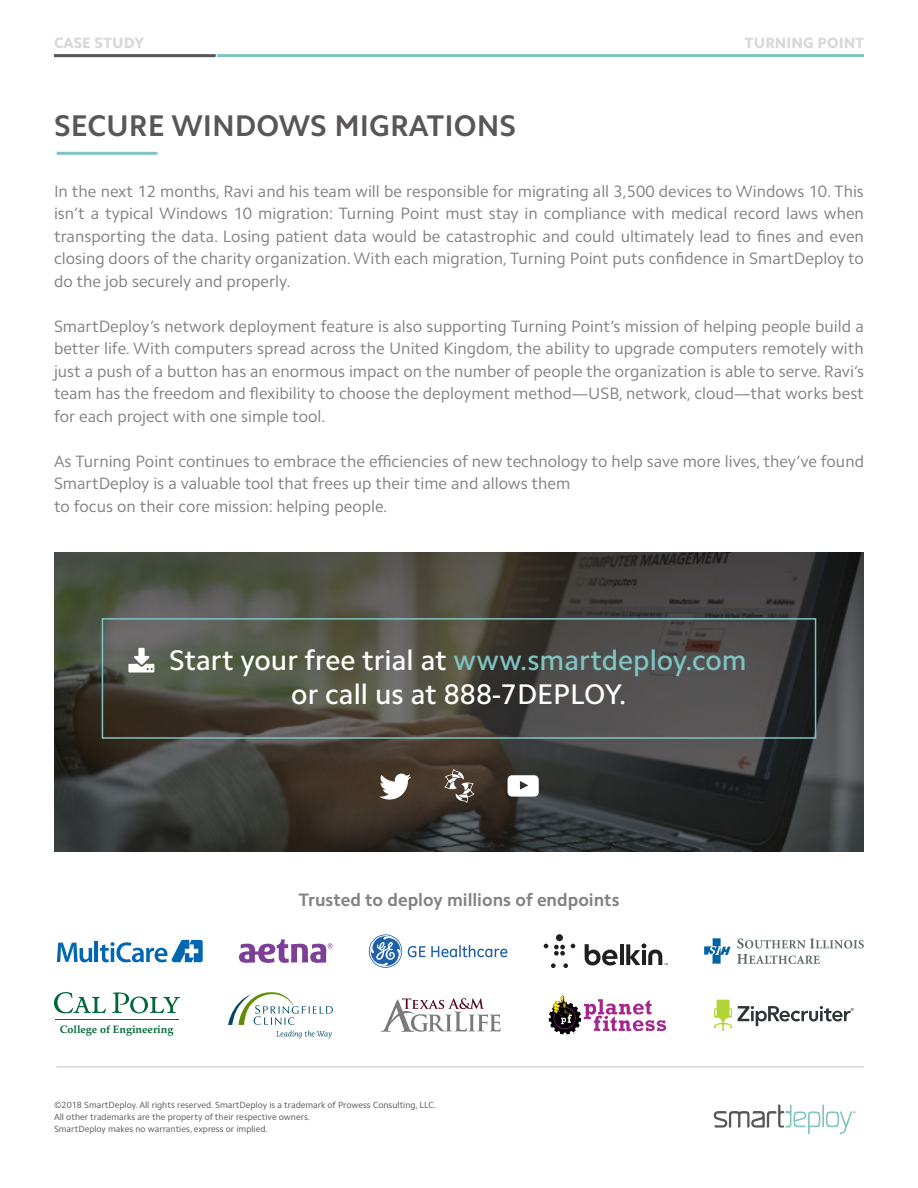
<style>
.page{position:relative;width:918px;height:1188px;background:#fff}
.page>*{position:absolute;margin:0;border:0;box-sizing:border-box;transform-origin:0 0}
.t1{font:700 30px "Camphor Std";color:#595655}
.t2{font:500 28.5px/34.2px "Camphor Std";color:#fff;text-align:center}
.t3{font:700 18px "Camphor Std";color:#848280}
.t4{font:16.5px/22.5px "Camphor Std";color:#848280;text-align:justify}
.t5{font:800 15px "Camphor Std";color:#d9d8d7}
.t6{font:700 10.8px "Palatino";color:#006838}
.t7{font:9px/12px "Camphor Std";color:#595754}
.s1{color:#7ec4c1}
</style>
<div class="page">
<hr style="left:54px;top:54px;width:810px;height:3px;background:#7ec4c1">
<svg style="left:54px;top:54px;width:164px;height:3px"></svg>
<hr style="left:57px;top:152px;width:100px;height:3px;background:#7ec4c1">
<hr style="left:57px;top:1066px;width:807px;height:2px;background:#d9d8d7">
<img style="left:54px;top:553px;width:810px;height:298px">
<svg style="left:128px;top:648px;width:26px;height:25px"></svg>
<svg style="left:714px;top:1105px;width:141px;height:29px"></svg>
<div style="left:102px;top:618px;width:714px;height:121px;border:2px solid #7ec4c1"></div>
<svg style="left:508px;top:775px;width:31px;height:22px"></svg>
<svg style="left:379px;top:774px;width:32px;height:26px"></svg>
<svg style="left:444px;top:769px;width:31px;height:34px"></svg>
<svg style="left:57px;top:943px;width:35px;height:19px"></svg>
<hr style="left:95px;top:942px;width:3px;height:20px;background:#0067b0">
<svg style="left:100px;top:940px;width:103px;height:22px"></svg>
<svg style="left:737px;top:938px;width:127px;height:26px"></svg>
<svg style="left:704px;top:938px;width:27px;height:26px"></svg>
<svg style="left:228px;top:992px;width:105px;height:33px"></svg>
<svg style="left:276px;top:1031px;width:56px;height:7px"></svg>
<svg style="left:369px;top:934px;width:138px;height:34px"></svg>
<svg style="left:239px;top:939px;width:94px;height:24px"></svg>
<svg style="left:54px;top:992px;width:52px;height:21px"></svg>
<svg style="left:112px;top:992px;width:68px;height:21px"></svg>
<hr style="left:55px;top:1019px;width:124px;height:1px;background:#006838">
<svg style="left:714px;top:1000px;width:18px;height:30px"></svg>
<svg style="left:738px;top:1006px;width:116px;height:20px"></svg>
<svg style="left:549px;top:996px;width:117px;height:38px"></svg>
<svg style="left:381px;top:998px;width:120px;height:34px"></svg>
<hr style="left:620px;top:944px;width:4px;height:21px;background:#231f20">
<div style="left:556px;top:934px;width:7px;height:7px;background:#231f20;border-radius:50%"></div>
<svg style="left:544px;top:944px;width:4px;height:4px"></svg>
<svg style="left:571px;top:944px;width:4px;height:4px"></svg>
<svg style="left:554px;top:945px;width:11px;height:11px"></svg>
<svg style="left:551px;top:963px;width:5px;height:5px"></svg>
<svg style="left:563px;top:963px;width:5px;height:5px"></svg>
<svg style="left:626px;top:944px;width:42px;height:21px"></svg>
<svg style="left:585px;top:944px;width:32px;height:21px"></svg>
<p class="t5" style="left:54px;top:34px;width:92px">CASE STUDY</p>
<p class="t5" style="left:745px;top:34px;width:121px">TURNING POINT</p>
<h1 class="t1" style="left:54px;top:108px;width:464px">SECURE WINDOWS MIGRATIONS</h1>
<p class="t4" style="left:54px;top:180px;width:812px">In the next 12 months, Ravi and his team will be responsible for migrating all 3,500 devices to Windows 10. This isn’t a typical Windows 10 migration: Turning Point must stay in compliance with medical record laws when transporting the data. Losing patient data would be catastrophic and could ultimately lead to fines and even closing doors of the charity organization. With each migration, Turning Point puts confidence in SmartDeploy to do the job securely and properly.</p>
<p class="t4" style="left:54px;top:315px;width:812px">SmartDeploy’s network deployment feature is also supporting Turning Point’s mission of helping people build a better life. With computers spread across the United Kingdom, the ability to upgrade computers remotely with just a push of a button has an enormous impact on the number of people the organization is able to serve. Ravi’s team has the freedom and flexibility to choose the deployment method—USB, network, cloud—that works best for each project with one simple tool.</p>
<p class="t4" style="left:54px;top:450px;width:812px;text-align:left">As Turning Point continues to embrace the efficiencies of new technology to help save more lives, they’ve found<br>SmartDeploy is a valuable tool that frees up their time and allows them<br>to focus on their core mission: helping people.</p>
<h2 class="t2" style="left:169px;top:643px;width:579px">Start your free trial at <span class="s1">www.smartdeploy.com </span>or call us at 888-7DEPLOY.</h2>
<p class="t6" style="left:60px;top:1020px;width:115px">College of Engineering</p>
<p class="t3" style="left:298px;top:889px;width:323px">Trusted to deploy millions of endpoints</p>
<p class="t7" style="left:54px;top:1099px;width:384px">©2018 SmartDeploy. All rights reserved. SmartDeploy is a trademark of Prowess Consulting, LLC.<br>All other trademarks are the property of their respective owners.<br>SmartDeploy makes no warranties, express or implied.</p>
</div>
